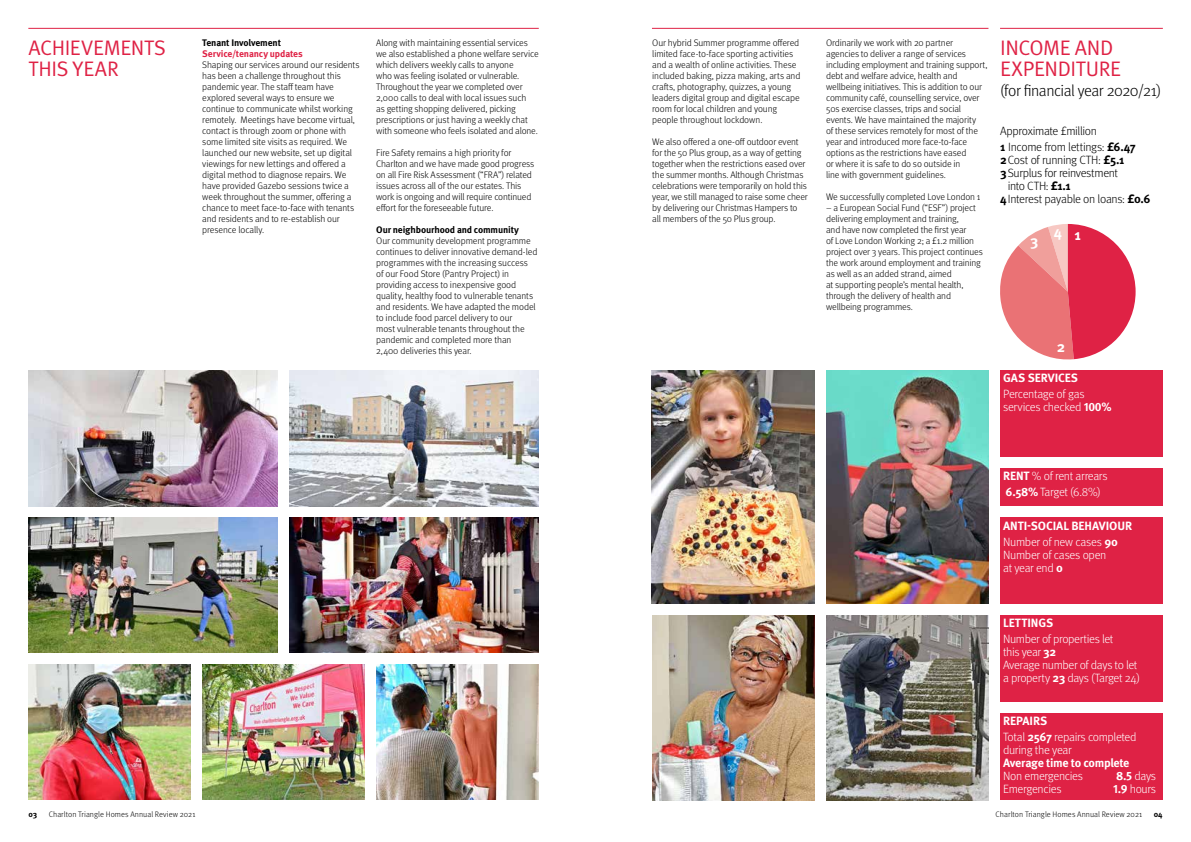
<style>
.page{position:relative;width:1191px;height:842px;background:#fff}
.page>*{position:absolute;margin:0;border:0;box-sizing:border-box;transform-origin:0 0}
.t1{font:21px/21px "Meta Pro Norm";letter-spacing:-.02em;color:#df2245}
.t2{font:300 16px "Meta Pro";letter-spacing:-.035em;color:#000}
.t3{font:700 15px "Meta Pro";color:#fff}
.t4{font:300 12px/13px "Meta Pro";letter-spacing:-.03em;color:#fff}
.t5{font:300 12px/15.8px "Meta Pro";letter-spacing:-.03em;color:#000}
.t6{font:700 12px/15.8px "Meta Pro";letter-spacing:-.01em;color:#fff}
.t7{font:700 12px "Meta Pro";letter-spacing:-.03em;color:#fff}
.t8{font:300 9.5px/11px "Meta Pro";letter-spacing:-.015em;color:#000}
.t9{font:700 9.5px "Meta Pro";letter-spacing:-.015em;color:#000}
.t10{font:700 9.5px "Meta Pro";letter-spacing:-.015em;color:#df2245}
.t11{font:300 8px "Meta Pro";letter-spacing:.005em;color:#000}
.t12{font:700 8px "Meta Pro";color:#000}
.s1{font-weight:700}
.s2{font-weight:300}
</style>
<div class="page">
<hr style="left:28px;top:28px;width:511px;height:1px;background:#df2245">
<hr style="left:1000px;top:28px;width:162px;height:1px;background:#df2245">
<hr style="left:652px;top:28px;width:336px;height:1px;background:#df2245">
<div style="left:1000px;top:370px;width:162px;height:87px;background:#df2245"></div>
<div style="left:1000px;top:468px;width:162px;height:38px;background:#df2245"></div>
<div style="left:1000px;top:615px;width:162px;height:87px;background:#df2245"></div>
<div style="left:1000px;top:713px;width:162px;height:87px;background:#df2245"></div>
<div style="left:1000px;top:518px;width:162px;height:86px;background:#df2245"></div>
<img style="left:202px;top:664px;width:163px;height:135px">
<img style="left:289px;top:517px;width:250px;height:136px">
<img style="left:376px;top:664px;width:163px;height:135px">
<img style="left:28px;top:664px;width:163px;height:135px">
<img style="left:652px;top:616px;width:162px;height:184px">
<img style="left:826px;top:616px;width:162px;height:184px">
<img style="left:652px;top:370px;width:162px;height:233px">
<svg style="left:1000px;top:224px;width:135px;height:136px"></svg>
<img style="left:28px;top:371px;width:250px;height:135px">
<img style="left:289px;top:371px;width:250px;height:135px">
<img style="left:28px;top:517px;width:250px;height:136px">
<img style="left:826px;top:370px;width:162px;height:233px">
<p class="t9" style="left:202px;top:36px;width:80px">Tenant Involvement</p>
<p class="t10" style="left:202px;top:47px;width:102px">Service/tenancy updates</p>
<p class="t8" style="left:202px;top:59px;width:159px">Shaping our services around our residents has been a challenge throughout this pandemic year. The staff team have explored several ways to ensure we continue to communicate whilst working remotely. Meetings have become virtual, contact is through zoom or phone with some limited site visits as required. We launched our new website, set up digital viewings for new lettings and offered a digital method to diagnose repairs. We have provided Gazebo sessions twice a week throughout the summer, offering a chance to meet face-to-face with tenants and residents and to re-establish our presence locally.</p>
<h1 class="t1" style="left:28px;top:36px;width:139px">ACHIEVEMENTS<br>THIS YEAR</h1>
<p class="t8" style="left:376px;top:37px;width:164px">Along with maintaining essential services we also established a phone welfare service which delivers weekly calls to anyone<br>who was feeling isolated or vulnerable.<br>Throughout the year we completed over 2,000 calls to deal with local issues such<br>as getting shopping delivered, picking prescriptions or just having a weekly chat with someone who feels isolated and alone.</p>
<p class="t8" style="left:376px;top:147px;width:160px">Fire Safety remains a high priority for Charlton and we have made good progress on all Fire Risk Assessment (“FRA”) related issues across all of the our estates. This work is ongoing and will require continued effort for the foreseeable future.</p>
<p class="t9" style="left:376px;top:223px;width:144px">Our neighbourhood and community</p>
<p class="t8" style="left:376px;top:235px;width:163px">Our community development programme continues to deliver innovative demand-led programmes with the increasing success of our Food Store (Pantry Project) in providing access to inexpensive good quality, healthy food to vulnerable tenants and residents. We have adapted the model to include food parcel delivery to our<br>most vulnerable tenants throughout the pandemic and completed more than<br>2,400 deliveries this year.</p>
<p class="t12" style="left:28px;top:808px;width:10px">03</p>
<p class="t11" style="left:49px;top:808px;width:148px">Charlton Triangle Homes Annual Review 2021</p>
<p class="t8" style="left:652px;top:37px;width:150px">Our hybrid Summer programme offered limited face-to-face sporting activities and a wealth of online activities. These included baking, pizza making, arts and crafts, photography, quizzes, a young leaders digital group and digital escape room for local children and young people throughout lockdown.</p>
<p class="t8" style="left:652px;top:136px;width:157px">We also offered a one-off outdoor event for the 50 Plus group, as a way of getting together when the restrictions eased over the summer months. Although Christmas celebrations were temporarily on hold this year, we still managed to raise some cheer by delivering our Christmas Hampers to all members of the 50 Plus group.</p>
<p class="t8" style="left:826px;top:37px;width:163px">Ordinarily we work with 20 partner agencies to deliver a range of services including employment and training support, debt and welfare advice, health and wellbeing initiatives. This is addition to our community café, counselling service, over 50s exercise classes, trips and social events. We have maintained the majority<br>of these services remotely for most of the year and introduced more face-to-face options as the restrictions have eased<br>or where it is safe to do so outside in<br>line with government guidelines.</p>
<p class="t8" style="left:826px;top:191px;width:156px">We successfully completed Love London 1</p>
<p class="t8" style="left:826px;top:202px;width:158px">– a European Social Fund (“ESF”) project delivering employment and training,<br>and have now completed the first year<br>of Love London Working 2; a £1.2 million project over 3 years. This project continues the work around employment and training as well as an added strand, aimed<br>at supporting people’s mental health, through the delivery of health and wellbeing programmes.</p>
<h1 class="t1" style="left:1000px;top:36px;width:122px">INCOME AND<br>EXPENDITURE</h1>
<h2 class="t2" style="left:1000px;top:79px;width:163px">(for financial year 2020/21)</h2>
<p class="t5" style="left:1000px;top:123px;width:137px">Approximate £million<br><span class="s1">1</span> Income from lettings: <span class="s1">£6.47</span></p>
<p class="t5" style="left:1000px;top:151px;width:126px"><span class="s1">2</span> Cost of running CTH: <span class="s1">£5.1</span></p>
<p class="t5" style="left:1000px;top:164px;width:120px"><span class="s1">3</span>Surplus for reinvestment</p>
<p class="t5" style="left:1007px;top:177px;width:64px">into CTH: <span class="s1">£1.1</span></p>
<p class="t5" style="left:1000px;top:190px;width:152px"><span class="s1">4</span> Interest payable on loans: <span class="s1">£0.6</span></p>
<h3 class="t3" style="left:1030px;top:229px;width:10px">3</h3>
<h3 class="t3" style="left:1053px;top:220px;width:10px">4</h3>
<h3 class="t3" style="left:1074px;top:223px;width:8px">1</h3>
<h3 class="t3" style="left:1057px;top:335px;width:10px">2</h3>
<p class="t6" style="left:1003px;top:369px;width:76px">GAS SERVICES</p>
<p class="t4" style="left:1003px;top:387px;width:110px">Percentage of gas services checked <span class="s1">100%</span></p>
<p class="t4" style="left:1003px;top:468px;width:106px;line-height:15.8px"><span class="s1">RENT</span> % of rent arrears<br><span class="s1">6.58%</span> Target (6.8%)</p>
<p class="t6" style="left:1003px;top:517px;width:131px">ANTI-SOCIAL BEHAVIOUR<br><span class="s2">Number of new cases</span> 90</p>
<p class="t4" style="left:1003px;top:547px;width:105px">Number of cases open at year end <span class="s1">0</span></p>
<p class="t6" style="left:1003px;top:614px;width:51px">LETTINGS</p>
<p class="t4" style="left:1003px;top:631px;width:139px">Number of properties let<br>this year <span class="s1">32<br></span>Average number of days to let a property <span class="s1">23</span> days (Target 24)</p>
<p class="t4" style="left:1003px;top:712px;width:135px;line-height:15.8px"><span class="s1">REPAIRS<br></span>Total <span class="s1">2567</span> repairs completed</p>
<p class="t4" style="left:1003px;top:742px;width:70px">during the year</p>
<p class="t7" style="left:1003px;top:753px;width:128px">Average time to complete</p>
<p class="t4" style="left:1003px;top:768px;width:81px">Non emergencies</p>
<p class="t4" style="left:1116px;top:768px;width:42px"><span class="s1">8.5</span> days</p>
<p class="t4" style="left:1003px;top:781px;width:60px">Emergencies</p>
<p class="t4" style="left:1113px;top:781px;width:44px"><span class="s1">1.9</span> hours</p>
<p class="t11" style="left:995px;top:808px;width:148px">Charlton Triangle Homes Annual Review 2021</p>
<p class="t12" style="left:1153px;top:808px;width:10px">04</p>
</div>
